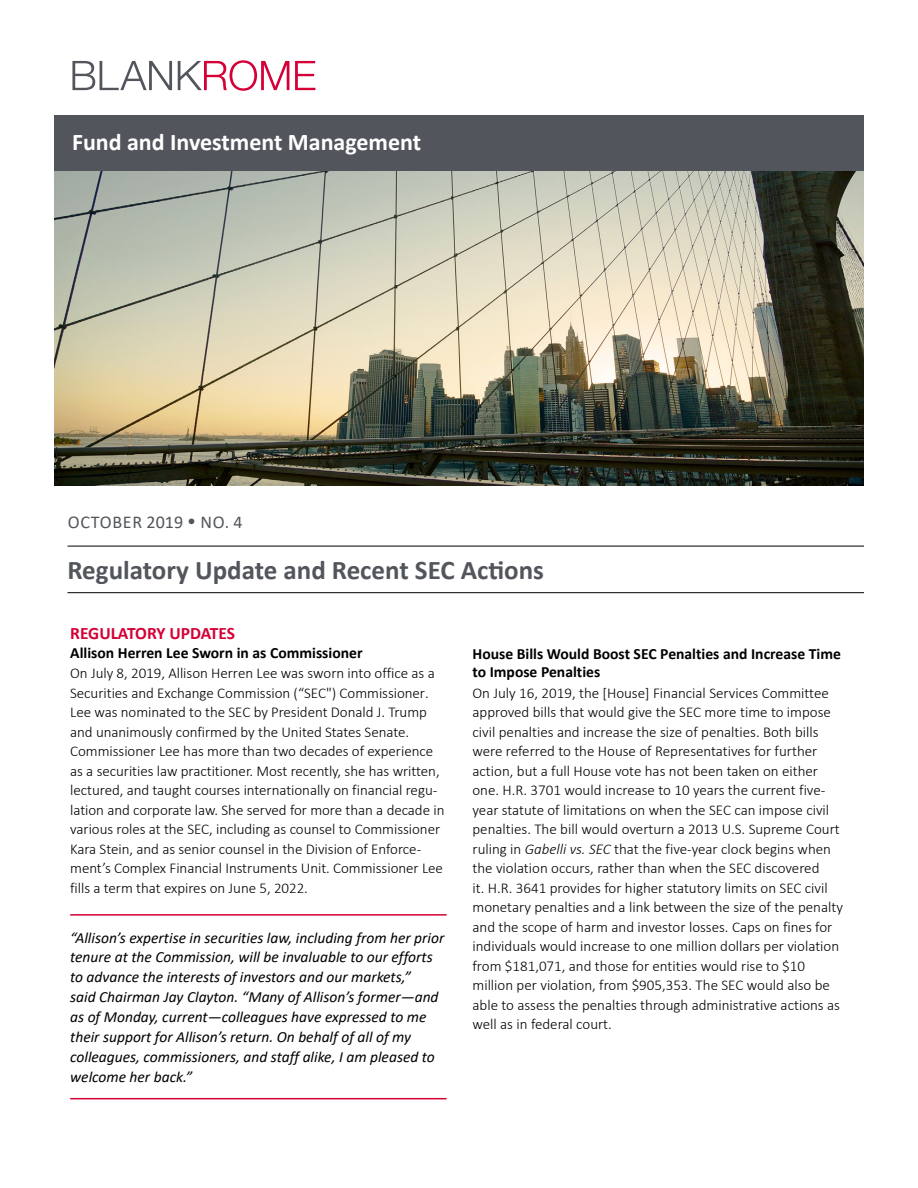
<style>
.page{position:relative;width:918px;height:1188px;background:#fff}
.page>*{position:absolute;margin:0;border:0;box-sizing:border-box;transform-origin:0 0}
.t1{font:700 27px "Calibri";color:#52555b}
.t2{font:700 24px "Calibri";color:#fff}
.t3{font:18px "Calibri";letter-spacing:.04em;color:#52555b}
.t4{font:700 17.4px "Calibri";letter-spacing:-.01em;color:#d40037}
.t5{font:700 15.6px/18.8px "Calibri";color:#000}
.t6{font:italic 15.45px/19.8px "Calibri";color:#000}
.t7{font:300 15px/19.5px "Calibri";letter-spacing:-.005em;color:#000}
.s1{font-style:italic}
</style>
<div class="page">
<img style="left:54px;top:171px;width:810px;height:315px">
<hr style="left:70px;top:914px;width:377px;height:2px;background:#d40037">
<hr style="left:70px;top:1098px;width:377px;height:1px;background:#d40037">
<div style="left:54px;top:115px;width:810px;height:56px;background:#52555b"></div>
<hr style="left:68px;top:546px;width:796px;height:1px;background:#000">
<hr style="left:68px;top:592px;width:796px;height:1px;background:#000">
<svg style="left:72px;top:61px;width:100px;height:29px"></svg>
<svg style="left:178px;top:60px;width:111px;height:31px"></svg>
<svg style="left:295px;top:61px;width:20px;height:29px"></svg>
<h2 class="t2" style="left:72px;top:125px;width:351px">Fund and Investment Management</h2>
<p class="t3" style="left:68px;top:510px;width:176px">OCTOBER 2019 • NO. 4</p>
<h1 class="t1" style="left:68px;top:551px;width:478px">Regulatory Update and Recent SEC Actions</h1>
<p class="t4" style="left:70px;top:621px;width:167px">REGULATORY UPDATES</p>
<p class="t5" style="left:70px;top:644px;width:294px">Allison Herren Lee Sworn in as Commissioner</p>
<p class="t7" style="left:70px;top:663px;width:376px">On July 8, 2019, Allison Herren Lee was sworn into office as a Securities and Exchange Commission (“SEC") Commissioner.<br>Lee was nominated to the SEC by President Donald J. Trump and unanimously confirmed by the United States Senate.<br>Commissioner Lee has more than two decades of experience as a securities law practitioner. Most recently, she has written, lectured, and taught courses internationally on financial regu&shy;lation and corporate law. She served for more than a decade in various roles at the SEC, including as counsel to Commissioner Kara Stein, and as senior counsel in the Division of Enforce&shy;ment’s Complex Financial Instruments Unit. Commissioner Lee fills a term that expires on June 5, 2022.</p>
<p class="t6" style="left:70px;top:927px;width:376px">“Allison’s expertise in securities law, including from her prior tenure at the Commission, will be invaluable to our efforts to advance the interests of investors and our markets,”<br>said Chairman Jay Clayton. “Many of Allison’s former—and as of Monday, current—colleagues have expressed to me their support for Allison’s return. On behalf of all of my colleagues, commissioners, and staff alike, I am pleased to welcome her back.”</p>
<p class="t5" style="left:472px;top:644px;width:370px">House Bills Would Boost SEC Penalties and Increase Time to Impose Penalties</p>
<p class="t7" style="left:472px;top:683px;width:372px">On July 16, 2019, the [House] Financial Services Committee approved bills that would give the SEC more time to impose civil penalties and increase the size of penalties. Both bills were referred to the House of Representatives for further action, but a full House vote has not been taken on either one. H.R. 3701 would increase to 10 years the current five&shy;year statute of limitations on when the SEC can impose civil penalties. The bill would overturn a 2013 U.S. Supreme Court ruling in <span class="s1">Gabelli vs. SEC</span> that the five-year clock begins when the violation occurs, rather than when the SEC discovered<br>it. H.R. 3641 provides for higher statutory limits on SEC civil monetary penalties and a link between the size of the penalty and the scope of harm and investor losses. Caps on fines for individuals would increase to one million dollars per violation from $181,071, and those for entities would rise to $10 million per violation, from $905,353. The SEC would also be able to assess the penalties through administrative actions as well as in federal court.</p>
</div>
